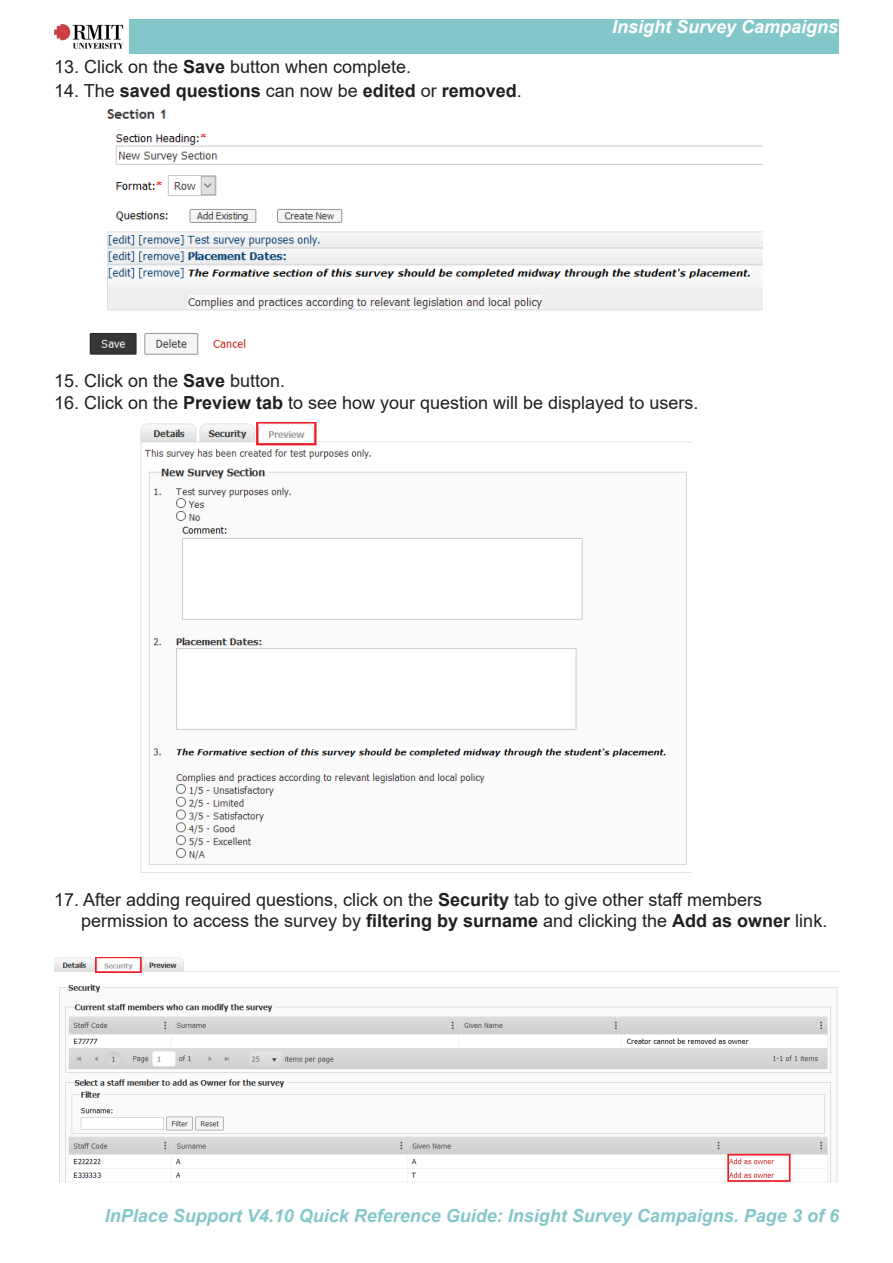
<style>
.page{position:relative;width:893px;height:1263px;background:#fff}
.page>*{position:absolute;margin:0;border:0;box-sizing:border-box;transform-origin:0 0}
.t1{font:18px/21.6px "Arial";color:#231f20}
.t2{font:italic 700 18px "Arial";color:#84c7ca}
.t3{font:700 18px "Arial";color:#231f20}
.t4{font:italic 700 18px "Arial";color:#fff}
.s1{font-weight:700}
.s2{font-weight:400}
</style>
<div class="page">
<div style="left:54px;top:20px;width:785px;height:34px;background:#84c7ca"></div>
<img style="left:54px;top:20px;width:74px;height:34px">
<img style="left:89px;top:109px;width:674px;height:246px">
<img style="left:140px;top:422px;width:551px;height:451px">
<img style="left:54px;top:958px;width:785px;height:225px">
<p class="t1" style="left:54px;top:55px;width:359px">13. Click on the <span class="s1">Save</span> button when complete.</p>
<p class="t3" style="left:54px;top:78px;width:469px"><span class="s2">14. The</span> saved questions <span class="s2">can now be</span> edited <span class="s2">or</span> removed<span class="s2">.</span></p>
<p class="t4" style="left:612px;top:15px;width:228px">Insight Survey Campaigns</p>
<p class="t1" style="left:54px;top:370px;width:233px">15. Click on the <span class="s1">Save</span> button.</p>
<p class="t1" style="left:54px;top:392px;width:646px">16. Click on the <span class="s1">Preview tab</span> to see how your question will be displayed to users.</p>
<p class="t1" style="left:81px;top:888px;width:748px;text-indent:-27px">17. After adding required questions, click on the <span class="s1">Security</span> tab to give other staff members permission to access the survey by <span class="s1">filtering by surname</span> and clicking the <span class="s1">Add as owner</span> link.</p>
<p class="t2" style="left:105px;top:1204px;width:736px">InPlace Support V4.10 Quick Reference Guide: Insight Survey Campaigns. Page 3 of 6</p>
</div>
